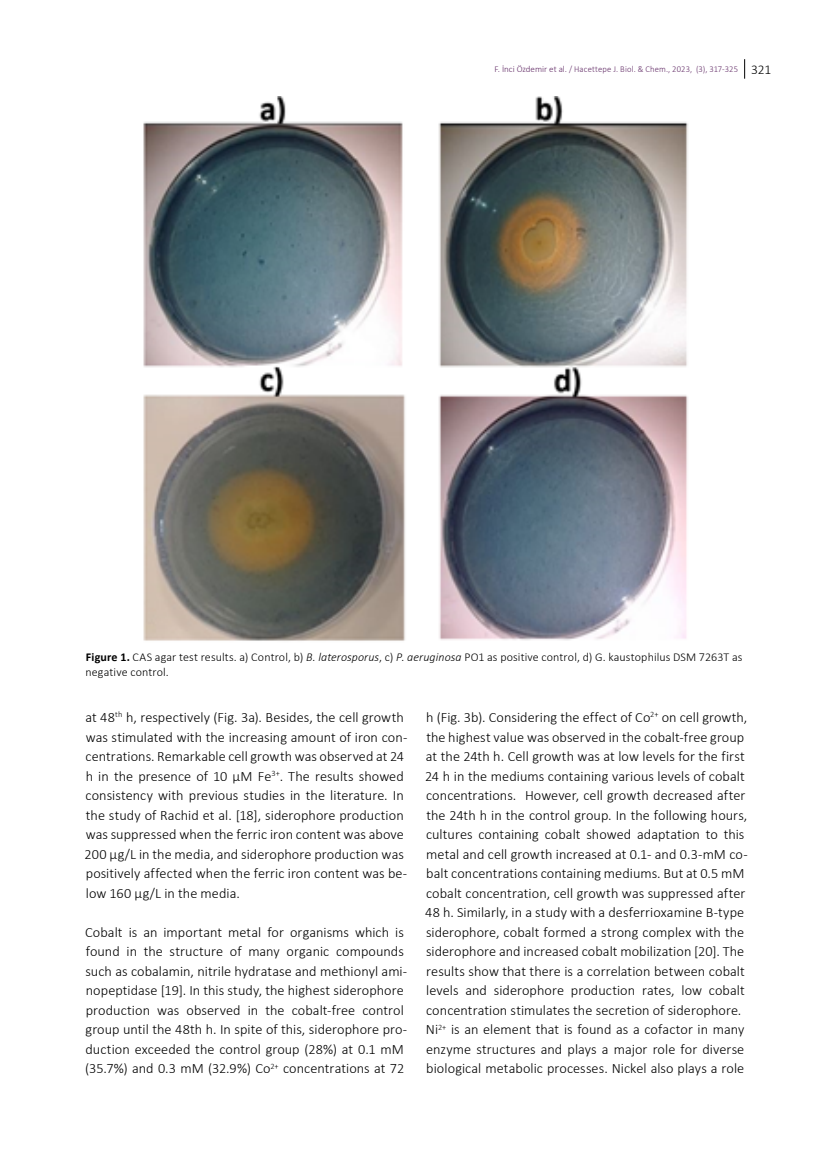
<style>
.page{position:relative;width:830px;height:1170px;background:#fff}
.page>*{position:absolute;margin:0;border:0;box-sizing:border-box;transform-origin:0 0}
.t1{font:300 14.25px/19.5px "Calibri";letter-spacing:.005em;color:#000}
.t2{font:300 12px/15px "Calibri";letter-spacing:.01em;color:#000}
.t3{font:300 9px "Calibri";letter-spacing:.01em;color:#642e68}
.s1{font-size:13.5px;color:#000}
.s2{font-weight:700}
.s3{font-style:italic}
</style>
<div class="page">
<svg style="left:744px;top:59px;width:1px;height:20px"></svg>
<img style="left:143px;top:97px;width:545px;height:544px">
<p class="t3" style="left:494px;top:63px;width:278px">F. İnci Özdemir et al. / Hacettepe J. Biol. &amp; Chem., 2023, (3), 317-325 <span class="s1">321</span></p>
<p class="t2" style="left:85px;top:649px;width:658px"><span class="s2">Figure 1.</span> CAS agar test results. a) Control, b) <span class="s3">B. laterosporus</span>, c) <span class="s3">P. aeruginosa</span> PO1 as positive control, d) G. kaustophilus DSM 7263T as negative control.</p>
<p class="t1" style="left:84px;top:707px;width:324px">at 48<sup>th</sup> h, respectively (Fig. 3a). Besides, the cell growth was stimulated with the increasing amount of iron con&shy;centrations. Remarkable cell growth was observed at 24 h in the presence of 10 μM Fe<sup>3+</sup>. The results showed consistency with previous studies in the literature. In the study of Rachid et al. [18], siderophore production was suppressed when the ferric iron content was above 200 μg/L in the media, and siderophore production was positively affected when the ferric iron content was be&shy;low 160 μg/L in the media.</p>
<p class="t1" style="left:85px;top:922px;width:323px">Cobalt is an important metal for organisms which is found in the structure of many organic compounds such as cobalamin, nitrile hydratase and methionyl ami&shy;nopeptidase [19]. In this study, the highest siderophore production was observed in the cobalt-free control group until the 48th h. In spite of this, siderophore pro&shy;duction exceeded the control group (28%) at 0.1 mM (35.7%) and 0.3 mM (32.9%) Co<sup>2+</sup> concentrations at 72</p>
<p class="t1" style="left:425px;top:707px;width:324px">h (Fig. 3b). Considering the effect of Co<sup>2+</sup> on cell growth, the highest value was observed in the cobalt-free group at the 24th h. Cell growth was at low levels for the first 24 h in the mediums containing various levels of cobalt concentrations. However, cell growth decreased after the 24th h in the control group. In the following hours, cultures containing cobalt showed adaptation to this metal and cell growth increased at 0.1- and 0.3-mM co&shy;balt concentrations containing mediums. But at 0.5 mM cobalt concentration, cell growth was suppressed after 48 h. Similarly, in a study with a desferrioxamine B-type siderophore, cobalt formed a strong complex with the siderophore and increased cobalt mobilization [20]. The results show that there is a correlation between cobalt levels and siderophore production rates, low cobalt concentration stimulates the secretion of siderophore.<br>Ni<sup>2+</sup> is an element that is found as a cofactor in many enzyme structures and plays a major role for diverse biological metabolic processes. Nickel also plays a role</p>
</div>
